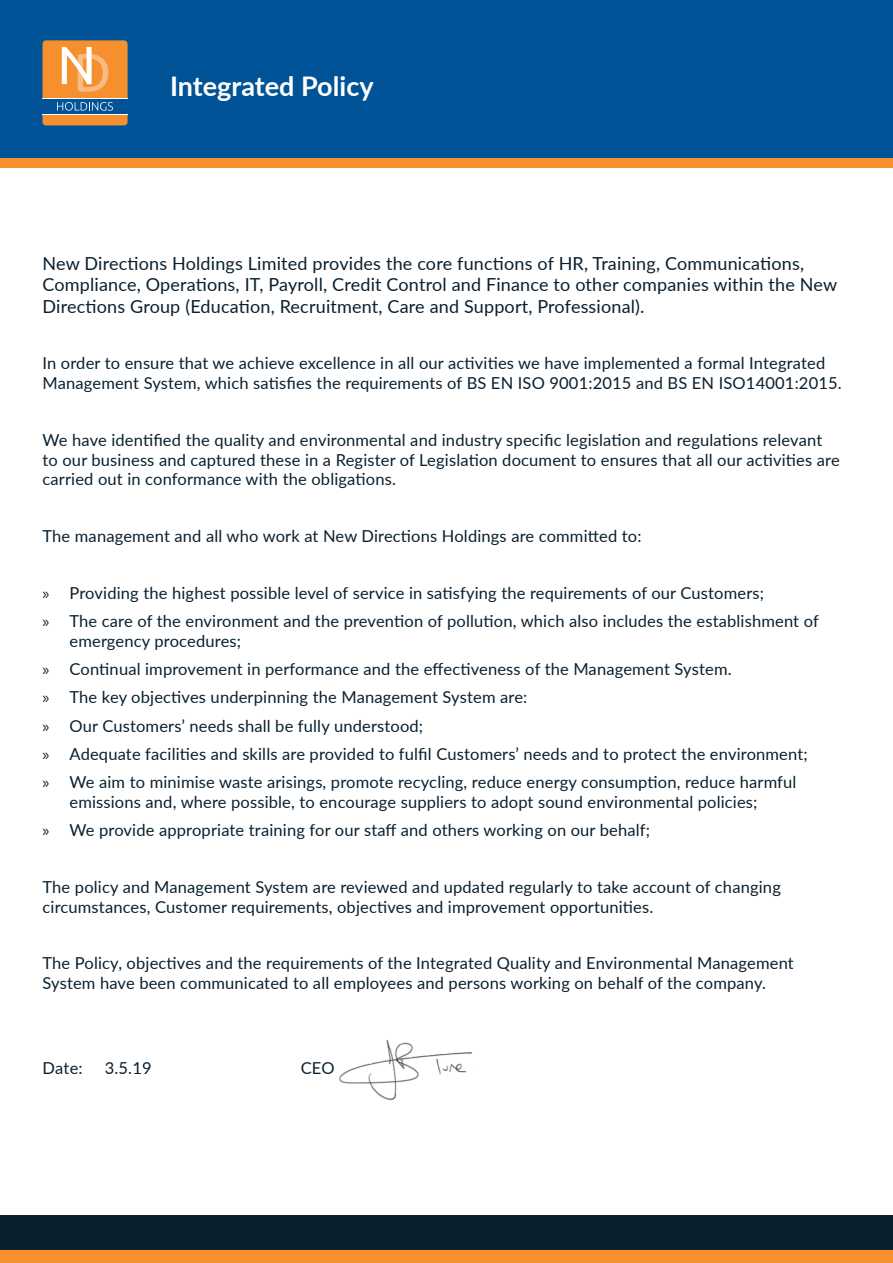
<style>
.page{position:relative;width:893px;height:1263px;background:#fff}
.page>*{position:absolute;margin:0;border:0;box-sizing:border-box;transform-origin:0 0}
.t1{font:700 27px "Lato";color:#fff}
.t2{font:18px/21.6px "Lato";letter-spacing:.01em;color:#0a202f}
.t3{font:16.5px/28.3px "Lato";letter-spacing:.01em;color:#0a202f}
.s1{font-family:"Myriad Pro"}
</style>
<div class="page">
<div style="left:0;top:0;width:893px;height:168px;background:#f6902e"></div>
<div style="left:0;top:1215px;width:893px;height:48px;background:#0a202f"></div>
<div style="left:0;top:0;width:893px;height:157px;background:#015397"></div>
<div style="left:0;top:1250px;width:893px;height:13px;background:#f6902e"></div>
<div style="left:43px;top:40px;width:85px;height:85px;background:#f6902e;border-radius:4px"></div>
<div style="left:43px;top:98px;width:85px;height:16px;background:#015397"></div>
<svg style="left:62px;top:47px;width:46px;height:45px"></svg>
<hr style="left:43px;top:98px;width:85px;height:1px;background:#fff">
<hr style="left:43px;top:114px;width:85px;height:1px;background:#fff">
<svg style="left:57px;top:102px;width:56px;height:9px"></svg>
<img style="left:339px;top:1040px;width:134px;height:61px">
<h1 class="t1" style="left:170px;top:66px;width:205px">Integrated Policy</h1>
<p class="t2" style="left:43px;top:252px;width:796px">New Directions Holdings Limited provides the core functions of HR, Training, Communications,<br>Compliance, Operations, IT, Payroll, Credit Control and Finance to other companies within the New<br>Directions Group (Education, Recruitment, Care and Support, Professional).</p>
<p class="t3" style="left:43px;top:353px;width:801px;line-height:19.8px">In order to ensure that we achieve excellence in all our activities we have implemented a formal Integrated<br>Management System, which satisfies the requirements of BS EN ISO 9001:2015 and BS EN ISO14001:2015.</p>
<p class="t3" style="left:43px;top:429px;width:799px;line-height:19.8px">We have identified the quality and environmental and industry specific legislation and regulations relevant to our business and captured these in a Register of Legislation document to ensures that all our activities are carried out in conformance with the obligations.</p>
<p class="t3" style="left:43px;top:521px;width:600px">The management and all who work at New Directions Holdings are committed to:</p>
<p class="t3" style="left:43px;top:578px;width:778px"><span class="s1">»</span> Providing the highest possible level of service in satisfying the requirements of our Customers;<br><span class="s1">»</span> The care of the environment and the prevention of pollution, which also includes the establishment of</p>
<p class="t3" style="left:43px;top:626px;width:767px;text-indent:27px">emergency procedures;<br><span class="s1">»</span> Continual improvement in performance and the effectiveness of the Management System.<br><span class="s1">»</span> The key objectives underpinning the Management System are:<br><span class="s1">»</span> Our Customers’ needs shall be fully understood;<br><span class="s1">»</span> Adequate facilities and skills are provided to fulfil Customers’ needs and to protect the environment; <span class="s1">»</span> We aim to minimise waste arisings, promote recycling, reduce energy consumption, reduce harmful</p>
<p class="t3" style="left:43px;top:787px;width:717px;text-indent:27px">emissions and, where possible, to encourage suppliers to adopt sound environmental policies; <span class="s1">»</span> We provide appropriate training for our staff and others working on our behalf;</p>
<p class="t3" style="left:43px;top:876px;width:740px;line-height:19.8px">The policy and Management System are reviewed and updated regularly to take account of changing circumstances, Customer requirements, objectives and improvement opportunities.</p>
<p class="t3" style="left:43px;top:953px;width:753px;line-height:19.8px">The Policy, objectives and the requirements of the Integrated Quality and Environmental Management<br>System have been communicated to all employees and persons working on behalf of the company.</p>
<p class="t3" style="left:43px;top:1053px;width:42px">Date:</p>
<p class="t3" style="left:105px;top:1053px;width:48px">3.5.19</p>
<p class="t3" style="left:301px;top:1053px;width:40px">CEO:</p>
</div>
